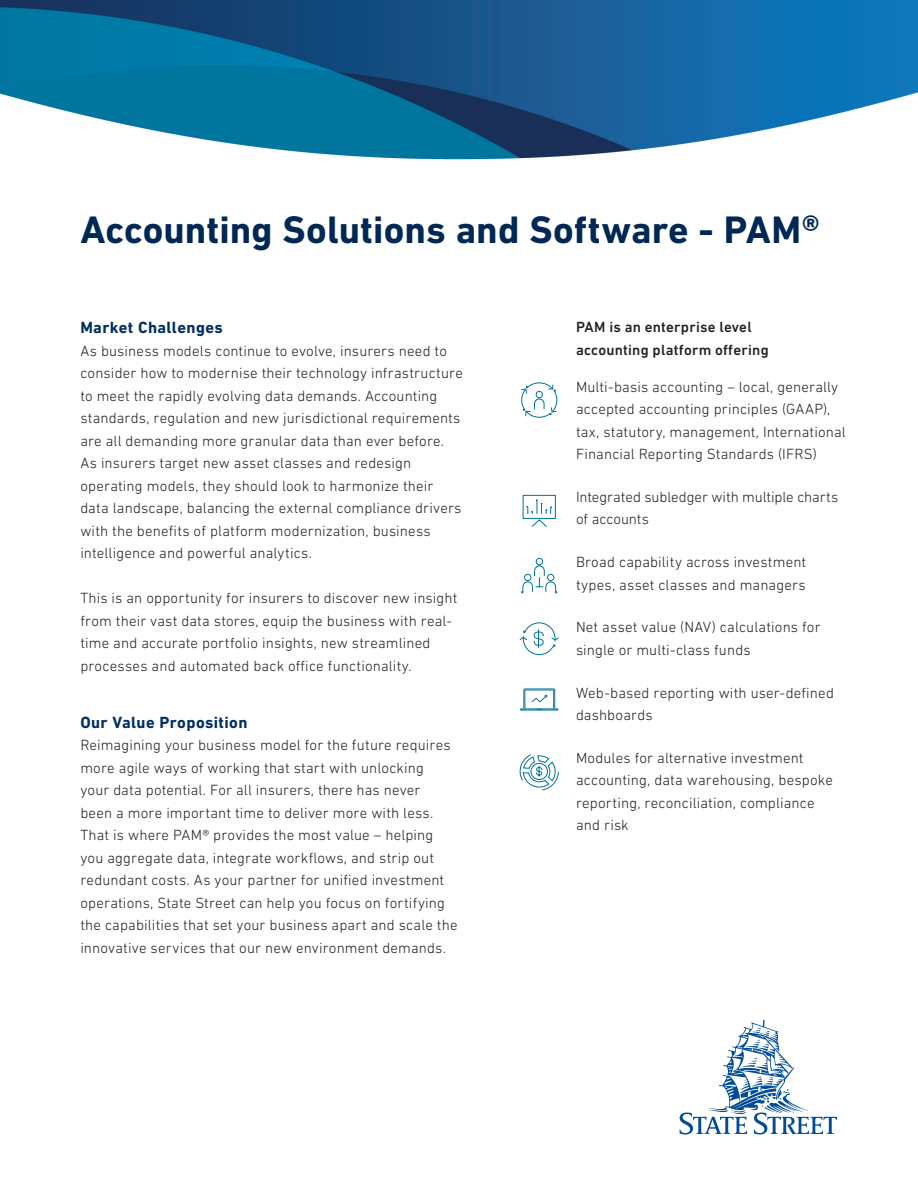
<style>
.page{position:relative;width:918px;height:1188px;background:#fff}
.page>*{position:absolute;margin:0;border:0;box-sizing:border-box;transform-origin:0 0}
.t1{font:700 39px "DIN Next LT Pro";color:#002855}
.t2{font:700 16.5px "DIN Next LT Pro";letter-spacing:.025em;color:#002f63}
.t3{font:300 15px/22.5px "DIN Next LT Pro";letter-spacing:.01em;color:#231f20}
.t4{font:500 15px/22.5px "DIN Next LT Pro";letter-spacing:.015em;color:#231f20}
.s1{font-size:40.5px}
</style>
<div class="page">
<img style="left:0;top:0;width:918px;height:160px">
<svg style="left:522px;top:495px;width:34px;height:32px"></svg>
<svg style="left:521px;top:558px;width:36px;height:35px"></svg>
<div style="left:520px;top:709px;width:38px;height:1px;border:1px solid #107499"></div>
<svg style="left:523px;top:688px;width:32px;height:22px"></svg>
<svg style="left:521px;top:382px;width:37px;height:36px"></svg>
<svg style="left:519px;top:754px;width:40px;height:37px"></svg>
<svg style="left:680px;top:1020px;width:157px;height:114px"></svg>
<svg style="left:519px;top:622px;width:40px;height:33px"></svg>
<h1 class="t1" style="left:80px;top:207px;width:741px">Accounting Solutions and Software - PAM<span class="s1">®</span></h1>
<p class="t2" style="left:80px;top:318px;width:144px">Market Challenges</p>
<p class="t3" style="left:80px;top:339px;width:384px">As business models continue to evolve, insurers need to consider how to modernise their technology infrastructure to meet the rapidly evolving data demands. Accounting standards, regulation and new jurisdictional requirements are all demanding more granular data than ever before.<br>As insurers target new asset classes and redesign operating models, they should look to harmonize their data landscape, balancing the external compliance drivers with the benefits of platform modernization, business intelligence and powerful analytics.</p>
<p class="t3" style="left:80px;top:587px;width:379px">This is an opportunity for insurers to discover new insight from their vast data stores, equip the business with real&shy;time and accurate portfolio insights, new streamlined processes and automated back office functionality.</p>
<p class="t2" style="left:80px;top:713px;width:169px">Our Value Proposition</p>
<p class="t3" style="left:80px;top:734px;width:379px">Reimagining your business model for the future requires more agile ways of working that start with unlocking<br>your data potential. For all insurers, there has never<br>been a more important time to deliver more with less.<br>That is where PAM® provides the most value – helping you aggregate data, integrate workflows, and strip out redundant costs. As your partner for unified investment operations, State Street can help you focus on fortifying the capabilities that set your business apart and scale the innovative services that our new environment demands.</p>
<p class="t4" style="left:576px;top:316px;width:194px">PAM is an enterprise level accounting platform offering</p>
<p class="t3" style="left:576px;top:375px;width:271px">Multi-basis accounting – local, generally accepted accounting principles (GAAP), tax, statutory, management, International Financial Reporting Standards (IFRS)</p>
<p class="t3" style="left:576px;top:485px;width:264px">Integrated subledger with multiple charts of accounts</p>
<p class="t3" style="left:576px;top:550px;width:232px">Broad capability across investment types, asset classes and managers</p>
<p class="t3" style="left:576px;top:616px;width:246px">Net asset value (NAV) calculations for single or multi-class funds</p>
<p class="t3" style="left:576px;top:681px;width:259px">Web-based reporting with user-defined dashboards</p>
<p class="t3" style="left:576px;top:746px;width:258px">Modules for alternative investment accounting, data warehousing, bespoke reporting, reconciliation, compliance and risk</p>
</div>
